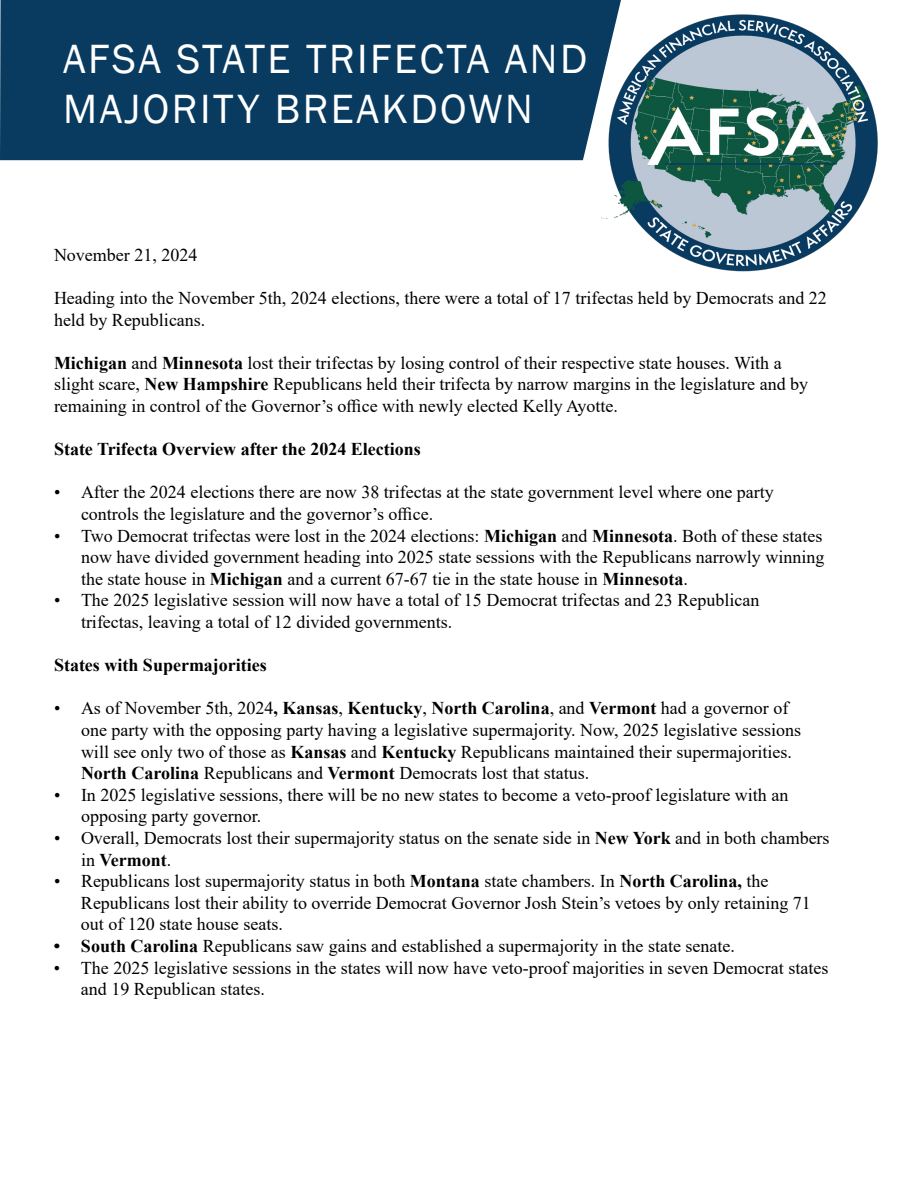
<style>
.page{position:relative;width:918px;height:1188px;background:#fff}
.page>*{position:absolute;margin:0;border:0;box-sizing:border-box;transform-origin:0 0}
.t1{font:42px/50.4px "Franklin Gothic";letter-spacing:.06em;color:#fff}
.t2{font:18px/21.6px "Times New Roman";color:#000}
.t3{font:700 18px "Times New Roman";color:#000}
.s1{font-weight:700}
</style>
<div class="page">
<div style="left:0;top:0;width:621px;height:160px;background:#093b60"></div>
<img style="left:601px;top:5px;width:277px;height:267px">
<h1 class="t1" style="left:63px;top:35px;width:526px">AFSA STATE TRIFECTA AND<br>MAJORITY BREAKDOWN</h1>
<p class="t2" style="left:54px;top:243px;width:145px">November 21, 2024</p>
<p class="t2" style="left:54px;top:287px;width:774px">Heading into the November 5th, 2024 elections, there were a total of 17 trifectas held by Democrats and 22 held by Republicans.</p>
<p class="t2" style="left:54px;top:351px;width:756px"><span class="s1">Michigan</span> and <span class="s1">Minnesota</span> lost their trifectas by losing control of their respective state houses. With a slight scare, <span class="s1">New Hampshire</span> Republicans held their trifecta by narrow margins in the legislature and by remaining in control of the Governor’s office with newly elected Kelly Ayotte.</p>
<p class="t3" style="left:54px;top:436px;width:368px">State Trifecta Overview after the 2024 Elections</p>
<p class="t2" style="left:81px;top:481px;width:694px;text-indent:-27px">• After the 2024 elections there are now 38 trifectas at the state government level where one party controls the legislature and the governor’s office.</p>
<p class="t2" style="left:81px;top:524px;width:745px;text-align:justify;text-indent:-27px">• Two Democrat trifectas were lost in the 2024 elections: <span class="s1">Michigan</span> and <span class="s1">Minnesota</span>. Both of these states now have divided government heading into 2025 state sessions with the Republicans narrowly winning the state house in <span class="s1">Michigan</span> and a current 67-67 tie in the state house in <span class="s1">Minnesota</span>.</p>
<p class="t2" style="left:81px;top:589px;width:680px;text-indent:-27px">• The 2025 legislative session will now have a total of 15 Democrat trifectas and 23 Republican trifectas, leaving a total of 12 divided governments.</p>
<p class="t3" style="left:54px;top:652px;width:214px">States with Supermajorities</p>
<p class="t2" style="left:81px;top:697px;width:722px;text-indent:-27px">• As of November 5th, 2024<span class="s1">, Kansas</span>, <span class="s1">Kentucky</span>, <span class="s1">North Carolina</span>, and <span class="s1">Vermont</span> had a governor of one party with the opposing party having a legislative supermajority. Now, 2025 legislative sessions will see only two of those as <span class="s1">Kansas</span> and <span class="s1">Kentucky</span> Republicans maintained their supermajorities.<br><span class="s1">North Carolina</span> Republicans and <span class="s1">Vermont</span> Democrats lost that status.</p>
<p class="t2" style="left:81px;top:783px;width:709px;text-indent:-27px">• In 2025 legislative sessions, there will be no new states to become a veto-proof legislature with an opposing party governor.</p>
<p class="t2" style="left:81px;top:827px;width:750px;text-indent:-27px">• Overall, Democrats lost their supermajority status on the senate side in <span class="s1">New York</span> and in both chambers in <span class="s1">Vermont</span>.</p>
<p class="t2" style="left:81px;top:870px;width:731px;text-indent:-27px">• Republicans lost supermajority status in both <span class="s1">Montana</span> state chambers. In <span class="s1">North Carolina,</span> the<br>Republicans lost their ability to override Democrat Governor Josh Stein’s vetoes by only retaining 71 out of 120 state house seats.</p>
<p class="t2" style="left:54px;top:935px;width:683px"><span class="s1">• South Carolina</span> Republicans saw gains and established a supermajority in the state senate.</p>
<p class="t2" style="left:81px;top:956px;width:749px;text-indent:-27px">• The 2025 legislative sessions in the states will now have veto-proof majorities in seven Democrat states and 19 Republican states.</p>
</div>
